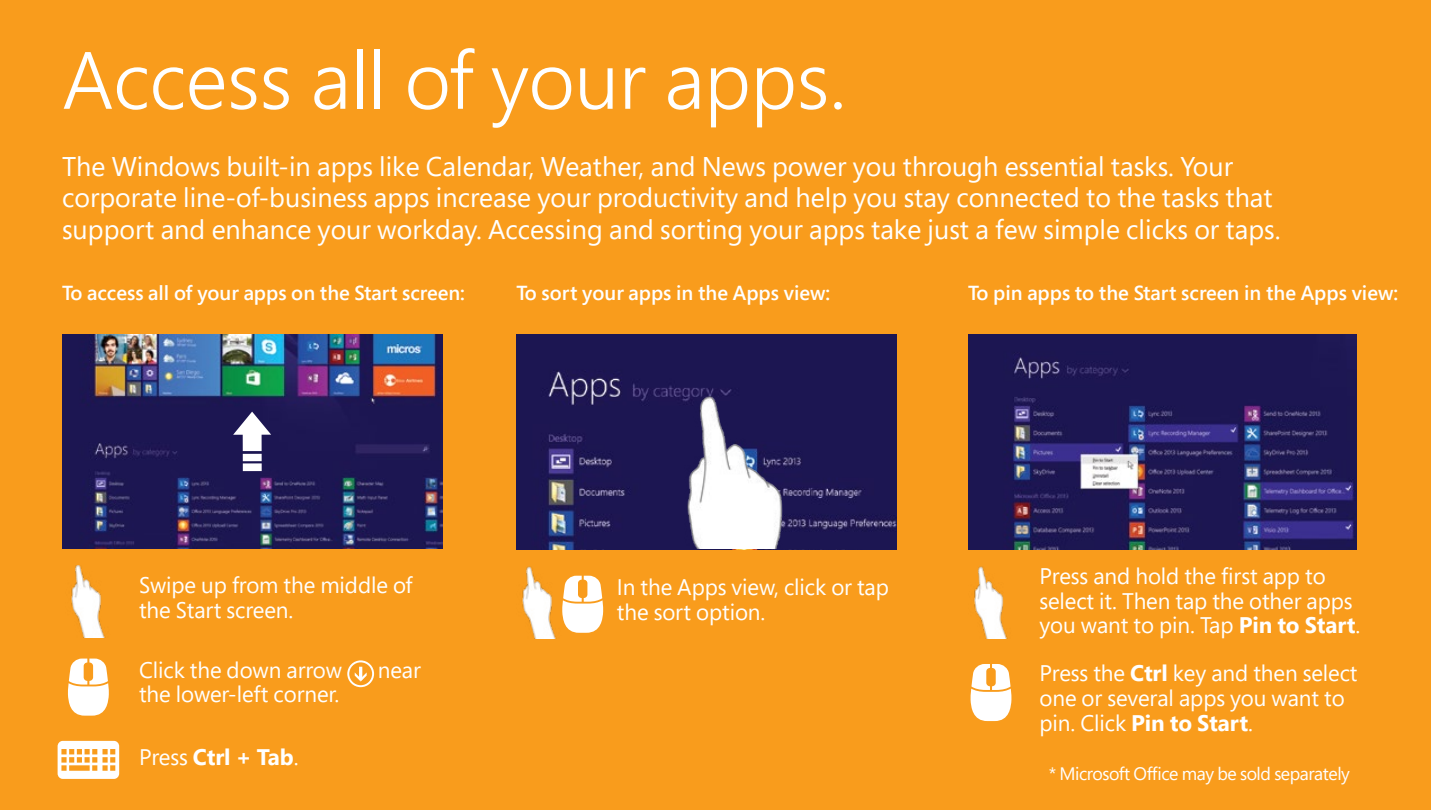
<style>
.page{position:relative;width:1431px;height:810px;background:#f99c1c}
.page>*{position:absolute;margin:0;border:0;box-sizing:border-box;transform-origin:0 0}
.t1{font:300 81px "Segoe Pro";letter-spacing:-.005em;color:#fff}
.t2{font:27px/31.5px "Segoe Pro";color:#fff}
.t3{font:22.5px/24.8px "Segoe Pro";letter-spacing:-.005em;color:#fff}
.t4{font:700 22.5px "Segoe Pro";letter-spacing:-.005em;color:#fff}
.t5{font:600 20.25px "Segoe Pro";color:#fff}
.t6{font:18px "Segoe Pro";letter-spacing:-.025em;color:#fff}
.s1{font-weight:700}
.s2{font-weight:400}
</style>
<div class="page">
<svg style="left:68px;top:659px;width:41px;height:57px"></svg>
<svg style="left:562px;top:576px;width:41px;height:57px"></svg>
<svg style="left:970px;top:664px;width:42px;height:57px"></svg>
<svg style="left:58px;top:741px;width:61px;height:38px"></svg>
<img style="left:71px;top:565px;width:34px;height:72px">
<img style="left:522px;top:567px;width:35px;height:72px">
<img style="left:973px;top:567px;width:35px;height:72px">
<svg style="left:347px;top:660px;width:27px;height:27px"></svg>
<img style="left:62px;top:335px;width:380px;height:213px">
<svg style="left:233px;top:412px;width:38px;height:39px"></svg>
<div style="left:243px;top:463px;width:19px;height:8px;background:#fff"></div>
<div style="left:243px;top:454px;width:19px;height:7px;background:#fff"></div>
<img style="left:516px;top:335px;width:381px;height:214px">
<img style="left:666px;top:375px;width:152px;height:173px">
<img style="left:968px;top:335px;width:389px;height:214px">
<h1 class="t1" style="left:62px;top:25px;width:786px">Access all of your apps.</h1>
<p class="t2" style="left:62px;top:150px;width:1220px">The Windows built-in apps like Calendar, Weather, and News power you through essential tasks. Your corporate line-of-business apps increase your productivity and help you stay connected to the tasks that support and enhance your workday. Accessing and sorting your apps take just a few simple clicks or taps.</p>
<p class="t5" style="left:62px;top:279px;width:404px">To access all of your apps on the Start screen:</p>
<p class="t5" style="left:516px;top:279px;width:315px">To sort your apps in the Apps view:</p>
<p class="t5" style="left:968px;top:279px;width:432px">To pin apps to the Start screen in the Apps view:</p>
<p class="t3" style="left:139px;top:572px;width:275px">Swipe up from the middle of the Start screen.</p>
<p class="t3" style="left:617px;top:574px;width:274px">In the Apps view, click or tap the sort option.</p>
<p class="t3" style="left:1040px;top:563px;width:322px">Press and hold the first app to select it. Then tap the other apps you want to pin. Tap <span class="s1">Pin to Start</span>.</p>
<p class="t3" style="left:1040px;top:661px;width:320px">Press the <span class="s1">Ctrl</span> key and then select one or several apps you want to pin. Click <span class="s1">Pin to Start</span>.</p>
<p class="t6" style="left:1049px;top:761px;width:303px">* Microsoft Office may be sold separately</p>
<p class="t3" style="left:139px;top:657px;width:205px">Click the down arrow</p>
<p class="t3" style="left:378px;top:657px;width:45px">near</p>
<p class="t3" style="left:139px;top:682px;width:202px">the lower-left corner.</p>
<p class="t4" style="left:139px;top:741px;width:161px"><span class="s2">Press</span> Ctrl + Tab<span class="s2">.</span></p>
</div>
